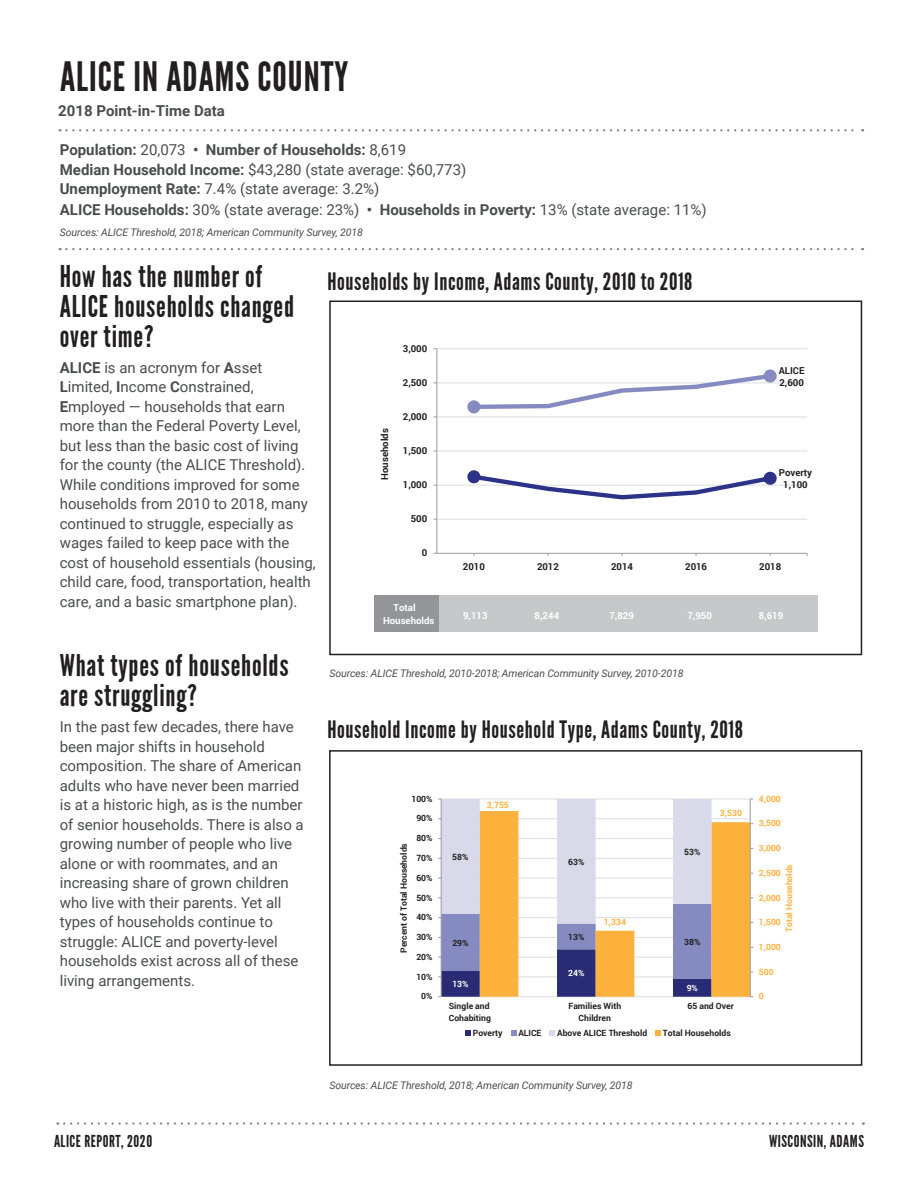
<style>
.page{position:relative;width:918px;height:1188px;background:#fff}
.page>*{position:absolute;margin:0;border:0;box-sizing:border-box;transform-origin:0 0}
.t1{font:40.5px "League Gothic";letter-spacing:.025em;color:#231f20}
.t2{font:30px/30px "League Gothic";letter-spacing:.025em;color:#231f20}
.t3{font:24px "League Gothic";letter-spacing:.025em;color:#231f20}
.t4{font:16.5px "League Gothic";letter-spacing:.03em;color:#231f20}
.t5{font:15px/19.5px "Roboto";color:#4b4c4d}
.t6{font:700 15px/19.5px "Roboto";color:#4b4c4d}
.t7{font:italic 10.5px "Roboto";letter-spacing:-.01em;color:#4b4c4d}
.t8{font:700 9.6px/12.6px "Roboto";color:#231f20;text-align:center}
.t9{font:700 9.6px/12.6px "Roboto";color:#fff}
.t10{font:700 8.55px/11.4px "Roboto";color:#231f20}
.t11{font:700 8.55px "Roboto";color:#fcb13d}
.t12{font:700 8.55px "Roboto";color:#fff}
.s1{font-weight:400}
.s2{font-weight:700}
</style>
<div class="page">
<svg style="left:64px;top:1122px;width:800px;height:3px"></svg>
<svg style="left:60px;top:129px;width:803px;height:2px"></svg>
<svg style="left:60px;top:248px;width:803px;height:2px"></svg>
<hr style="left:437px;top:519px;width:370px;height:1px;background:#dcdddf">
<hr style="left:437px;top:485px;width:370px;height:1px;background:#dcdddf">
<hr style="left:437px;top:451px;width:370px;height:1px;background:#dcdddf">
<hr style="left:437px;top:417px;width:370px;height:1px;background:#dcdddf">
<hr style="left:437px;top:383px;width:370px;height:1px;background:#dcdddf">
<hr style="left:437px;top:348px;width:370px;height:1px;background:#dcdddf">
<hr style="left:437px;top:349px;width:1px;height:204px;background:#989a9d">
<hr style="left:437px;top:553px;width:370px;height:1px;background:#989a9d">
<svg style="left:467px;top:470px;width:310px;height:29px"></svg>
<div style="left:470px;top:473px;width:7px;height:7px;background:#2d3289;border-radius:50%"></div>
<div style="left:470px;top:473px;width:8px;height:8px;border:1px solid #2d3289;border-radius:50%"></div>
<div style="left:767px;top:475px;width:7px;height:7px;background:#2d3289;border-radius:50%"></div>
<div style="left:766px;top:475px;width:8px;height:7px;border:1px solid #2d3289;border-radius:50%"></div>
<svg style="left:467px;top:369px;width:310px;height:44px"></svg>
<div style="left:470px;top:403px;width:7px;height:7px;background:#858ac0;border-radius:50%"></div>
<div style="left:470px;top:403px;width:8px;height:8px;border:1px solid #858ac0;border-radius:50%"></div>
<div style="left:767px;top:373px;width:7px;height:7px;background:#858ac0;border-radius:50%"></div>
<div style="left:766px;top:372px;width:8px;height:8px;border:1px solid #858ac0;border-radius:50%"></div>
<div style="left:374px;top:595px;width:444px;height:37px;background:#c7c8ca"></div>
<div style="left:374px;top:595px;width:65px;height:37px;background:#939598"></div>
<div style="left:329px;top:301px;width:533px;height:354px;border:2px solid #231f20"></div>
<hr style="left:441px;top:799px;width:309px;height:1px;background:#dcdddf">
<svg style="left:712px;top:811px;width:38px;height:186px;background:#fbb549"></svg>
<hr style="left:750px;top:799px;width:1px;height:198px;background:#989a9d">
<svg style="left:438px;top:799px;width:274px;height:198px"></svg>
<svg style="left:465px;top:1030px;width:6px;height:6px"></svg>
<svg style="left:511px;top:1030px;width:5px;height:6px"></svg>
<svg style="left:550px;top:1030px;width:5px;height:6px"></svg>
<svg style="left:656px;top:1030px;width:5px;height:6px"></svg>
<div style="left:329px;top:750px;width:533px;height:316px;border:2px solid #231f20"></div>
<h1 class="t1" style="left:60px;top:53px;width:290px">ALICE IN ADAMS COUNTY</h1>
<p class="t6" style="left:58px;top:101px;width:168px">2018 Point-in-Time Data</p>
<p class="t6" style="left:60px;top:140px;width:408px">Population: <span class="s1">20,073</span> • Number of Households: <span class="s1">8,619<br></span>Median Household Income: <span class="s1">$43,280 (state average: $60,773)<br></span>Unemployment Rate: <span class="s1">7.4% (state average: 3.2%)</span></p>
<p class="t5" style="left:60px;top:200px;width:648px"><span class="s2">ALICE Households:</span> 30% (state average: 23%) <span class="s2">• Households in Poverty:</span> 13% (state average: 11%)</p>
<p class="t7" style="left:60px;top:225px;width:305px">Sources: ALICE Threshold, 2018; American Community Survey, 2018</p>
<h2 class="t2" style="left:60px;top:261px;width:236px">How has the number of<br>ALICE households changed over time?</h2>
<p class="t5" style="left:60px;top:357px;width:257px"><span class="s2">ALICE</span> is an acronym for <span class="s2">A</span>sset <span class="s2">L</span>imited, <span class="s2">I</span>ncome <span class="s2">C</span>onstrained, <span class="s2">E</span>mployed — households that earn more than the Federal Poverty Level, but less than the basic cost of living for the county (the ALICE Threshold).<br>While conditions improved for some households from 2010 to 2018, many continued to struggle, especially as wages failed to keep pace with the cost of household essentials (housing, child care, food, transportation, health care, and a basic smartphone plan).</p>
<h3 class="t3" style="left:327px;top:268px;width:367px">Households by Income, Adams County, 2010 to 2018</h3>
<p class="t8" style="left:403px;top:342px;width:26px">3,000</p>
<p class="t8" style="left:779px;top:363px;width:27px;text-align:left">ALICE<br>2,600</p>
<p class="t8" style="left:403px;top:376px;width:26px">2,500</p>
<p class="t8" style="left:403px;top:410px;width:26px">2,000</p>
<p class="t8" style="left:378px;top:480px;width:53px;rotate:-90deg">Households</p>
<p class="t8" style="left:403px;top:444px;width:26px">1,500</p>
<p class="t8" style="left:779px;top:466px;width:35px">Poverty<br>1,100</p>
<p class="t8" style="left:403px;top:478px;width:26px">1,000</p>
<p class="t8" style="left:411px;top:512px;width:18px">500</p>
<p class="t8" style="left:422px;top:546px;width:7px">0</p>
<p class="t8" style="left:463px;top:560px;width:23px">2010</p>
<p class="t8" style="left:537px;top:560px;width:23px">2012</p>
<p class="t8" style="left:611px;top:560px;width:23px">2014</p>
<p class="t8" style="left:685px;top:560px;width:23px">2016</p>
<p class="t8" style="left:759px;top:560px;width:24px">2018</p>
<p class="t9" style="left:383px;top:601px;width:53px;text-indent:10px">Total<br>Households</p>
<p class="t9" style="left:463px;top:609px;width:26px">9,113</p>
<p class="t9" style="left:535px;top:609px;width:26px">8,244</p>
<p class="t9" style="left:609px;top:609px;width:26px">7,829</p>
<p class="t9" style="left:687px;top:609px;width:26px">7,950</p>
<p class="t9" style="left:759px;top:609px;width:26px">8,619</p>
<h2 class="t2" style="left:60px;top:651px;width:230px">What types of households are struggling?</h2>
<p class="t5" style="left:60px;top:716px;width:246px">In the past few decades, there have been major shifts in household composition. The share of American adults who have never been married is at a historic high, as is the number of senior households. There is also a growing number of people who live alone or with roommates, and an increasing share of grown children who live with their parents. Yet all types of households continue to struggle: ALICE and poverty-level households exist across all of these living arrangements.</p>
<p class="t4" style="left:54px;top:1132px;width:100px">ALICE REPORT, 2020</p>
<p class="t7" style="left:329px;top:666px;width:356px">Sources: ALICE Threshold, 2010-2018; American Community Survey, 2010-2018</p>
<h3 class="t3" style="left:327px;top:715px;width:417px">Household Income by Household Type, Adams County, 2018</h3>
<p class="t10" style="left:411px;top:793px;width:23px">100%</p>
<p class="t10" style="left:416px;top:812px;width:18px">90%</p>
<p class="t10" style="left:398px;top:953px;width:111px;rotate:-90deg">Percent of Total Households</p>
<p class="t10" style="left:416px;top:832px;width:18px">80%</p>
<p class="t10" style="left:416px;top:852px;width:18px">70%</p>
<p class="t10" style="left:416px;top:872px;width:18px">60%</p>
<p class="t10" style="left:416px;top:892px;width:18px">50%</p>
<p class="t10" style="left:416px;top:911px;width:18px">40%</p>
<p class="t10" style="left:416px;top:931px;width:18px">30%</p>
<p class="t10" style="left:416px;top:951px;width:18px">20%</p>
<p class="t10" style="left:416px;top:971px;width:18px">10%</p>
<p class="t10" style="left:421px;top:990px;width:13px">0%</p>
<p class="t11" style="left:487px;top:799px;width:24px">3,755</p>
<p class="t11" style="left:720px;top:807px;width:24px">3,530</p>
<p class="t10" style="left:452px;top:851px;width:18px">58%</p>
<p class="t10" style="left:568px;top:856px;width:18px">63%</p>
<p class="t10" style="left:684px;top:846px;width:18px">53%</p>
<p class="t11" style="left:604px;top:916px;width:24px">1,334</p>
<p class="t10" style="left:452px;top:937px;width:18px">29%</p>
<p class="t10" style="left:568px;top:931px;width:18px">13%</p>
<p class="t10" style="left:684px;top:936px;width:18px">38%</p>
<p class="t12" style="left:568px;top:967px;width:18px">24%</p>
<p class="t12" style="left:452px;top:978px;width:18px">13%</p>
<p class="t12" style="left:687px;top:982px;width:13px">9%</p>
<p class="t10" style="left:449px;top:1000px;width:44px">Single and<br>Cohabiting</p>
<p class="t10" style="left:568px;top:1000px;width:54px;text-align:center">Families With<br>Children</p>
<p class="t10" style="left:688px;top:1000px;width:48px">65 and Over</p>
<p class="t10" style="left:473px;top:1027px;width:31px">Poverty</p>
<p class="t10" style="left:518px;top:1027px;width:25px">ALICE</p>
<p class="t10" style="left:557px;top:1027px;width:92px">Above ALICE Threshold</p>
<p class="t10" style="left:663px;top:1027px;width:69px">Total Households</p>
<p class="t7" style="left:329px;top:1077px;width:305px">Sources: ALICE Threshold, 2018; American Community Survey, 2018</p>
<p class="t11" style="left:759px;top:793px;width:23px">4,000</p>
<p class="t11" style="left:759px;top:817px;width:23px">3,500</p>
<p class="t11" style="left:759px;top:842px;width:23px">3,000</p>
<p class="t11" style="left:783px;top:932px;width:69px;rotate:-90deg">Total Households</p>
<p class="t11" style="left:759px;top:867px;width:23px">2,500</p>
<p class="t11" style="left:759px;top:891px;width:23px">2,000</p>
<p class="t11" style="left:759px;top:916px;width:23px">1,500</p>
<p class="t11" style="left:759px;top:941px;width:23px">1,000</p>
<p class="t11" style="left:759px;top:966px;width:16px">500</p>
<p class="t11" style="left:759px;top:990px;width:6px">0</p>
<p class="t4" style="left:769px;top:1132px;width:97px">WISCONSIN, ADAMS</p>
</div>
